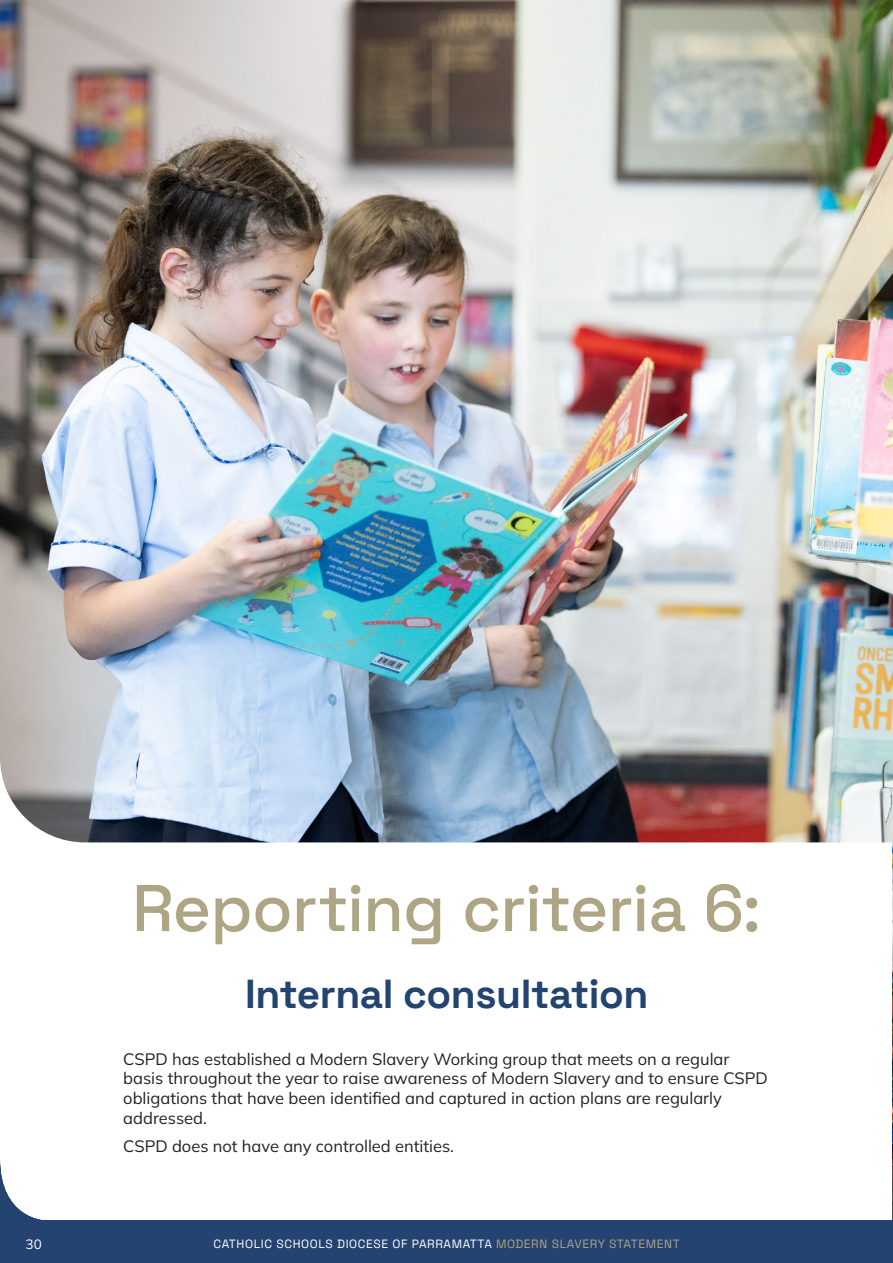
<style>
.page{position:relative;width:893px;height:1263px;background:#fff}
.page>*{position:absolute;margin:0;border:0;box-sizing:border-box;transform-origin:0 0}
.t1{font:300 66px "Space Grotesk";letter-spacing:-.015em;color:#ada584}
.t2{font:300 40.5px "Space Grotesk";letter-spacing:-.01em;color:#234371}
.t3{font:200 16.5px/19.8px "Mulish";color:#221f20}
.t4{font:200 13.5px "Mulish";color:#fff}
.t5{font:300 12px "Space Grotesk";letter-spacing:.05em;color:#fff}
.s1{color:#ada584}
</style>
<div class="page">
<img style="left:892px;top:842px;width:1px;height:378px">
<img style="left:0;top:0;width:893px;height:842px">
<div style="left:0;top:1220px;width:893px;height:43px;background:#254371"></div>
<svg style="left:0;top:1160px;width:41px;height:60px"></svg>
<h1 class="t1" style="left:132px;top:860px;width:630px">Reporting criteria 6:</h1>
<h2 class="t2" style="left:245px;top:964px;width:405px">Internal consultation</h2>
<p class="t3" style="left:123px;top:1048px;width:646px">CSPD has established a Modern Slavery Working group that meets on a regular basis throughout the year to raise awareness of Modern Slavery and to ensure CSPD obligations that have been identified and captured in action plans are regularly addressed.</p>
<p class="t3" style="left:123px;top:1136px;width:332px">CSPD does not have any controlled entities.</p>
<p class="t4" style="left:26px;top:1234px;width:18px">30</p>
<p class="t5" style="left:213px;top:1235px;width:468px">CATHOLIC SCHOOLS DIOCESE OF PARRAMATTA <span class="s1">MODERN SLAVERY STATEMENT</span></p>
</div>
